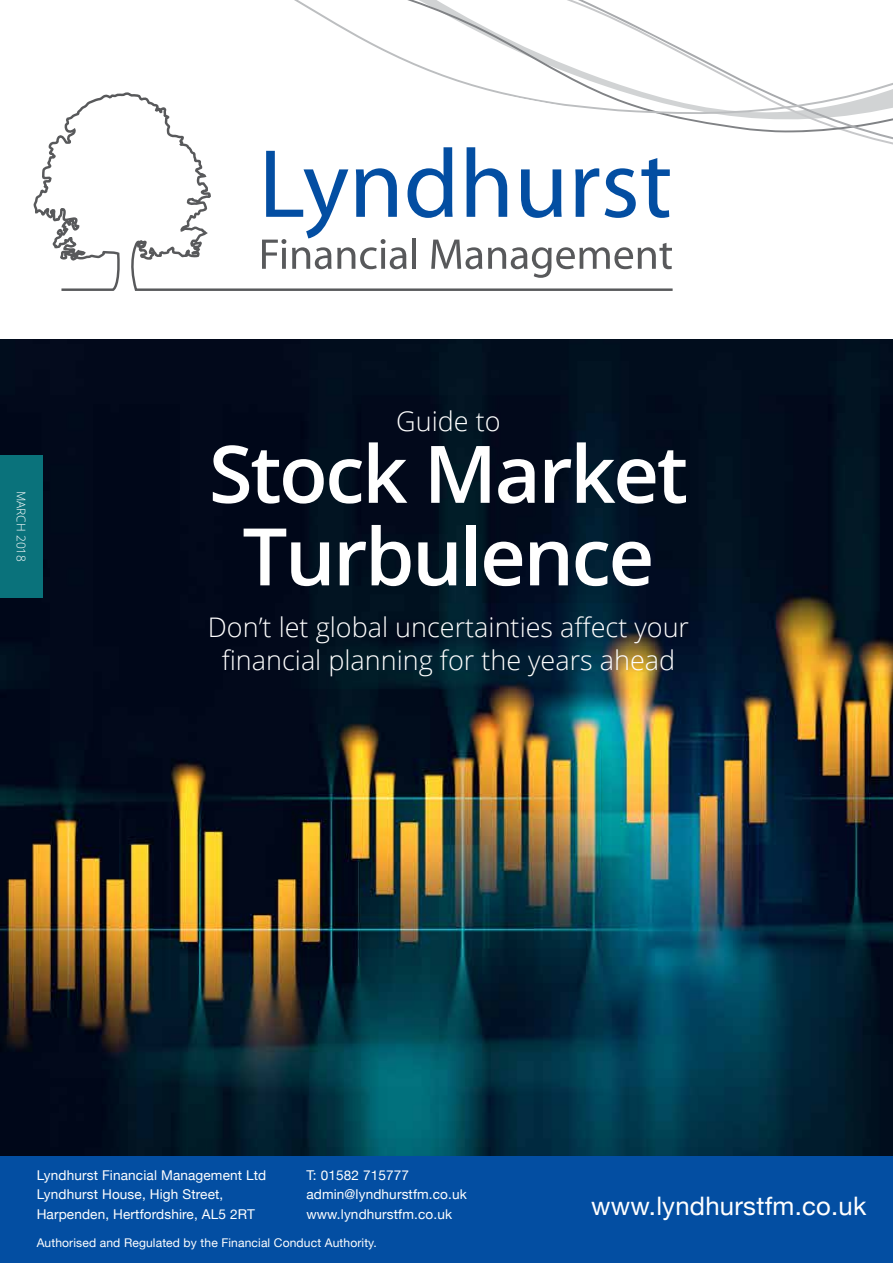
<style>
.page{position:relative;width:893px;height:1263px;background:#fff}
.page>*{position:absolute;margin:0;border:0;box-sizing:border-box;transform-origin:0 0}
.t1{font:600 79.5px/82.5px "Open Sans";letter-spacing:-.03em;color:#fff;text-align:center}
.t2{font:300 27px/33px "Open Sans";color:#fff;text-align:center}
.t3{font:25.5px "Helvetica Neue";letter-spacing:.01em;color:#fff}
.t4{font:13.5px/19.5px "Helvetica Neue";letter-spacing:.01em;color:#fff}
.t5{font:12px "Helvetica Neue";letter-spacing:.01em;color:#fff}
.t6{font:300 12px "Open Sans";color:#fff}
</style>
<div class="page">
<img style="left:0;top:339px;width:893px;height:924px">
<div style="left:0;top:455px;width:43px;height:143px;background:#0a727b"></div>
<svg style="left:675px;top:115px;width:218px;height:30px"></svg>
<svg style="left:294px;top:0;width:599px;height:115px"></svg>
<svg style="left:33px;top:91px;width:642px;height:200px"></svg>
<div style="left:0;top:1156px;width:893px;height:106px;background:#034ea2"></div>
<p class="t6" style="left:29px;top:491px;width:73px;rotate:90deg">MARCH 2018</p>
<h2 class="t2" style="left:396px;top:404px;width:106px">Guide to</h2>
<h1 class="t1" style="left:209px;top:431px;width:481px">Stock Market<br>Turbulence</h1>
<h2 class="t2" style="left:208px;top:610px;width:483px">Don’t let global uncertainties affect your financial planning for the years ahead</h2>
<p class="t4" style="left:37px;top:1165px;width:231px">Lyndhurst Financial Management Ltd<br>Lyndhurst House, High Street,<br>Harpenden, Hertfordshire, AL5 2RT</p>
<p class="t5" style="left:37px;top:1235px;width:342px">Authorised and Regulated by the Financial Conduct Authority.</p>
<p class="t4" style="left:306px;top:1165px;width:162px">T: 01582 715777 admin@lyndhurstfm.co.uk www.lyndhurstfm.co.uk</p>
<h3 class="t3" style="left:591px;top:1191px;width:277px">www.lyndhurstfm.co.uk</h3>
</div>
